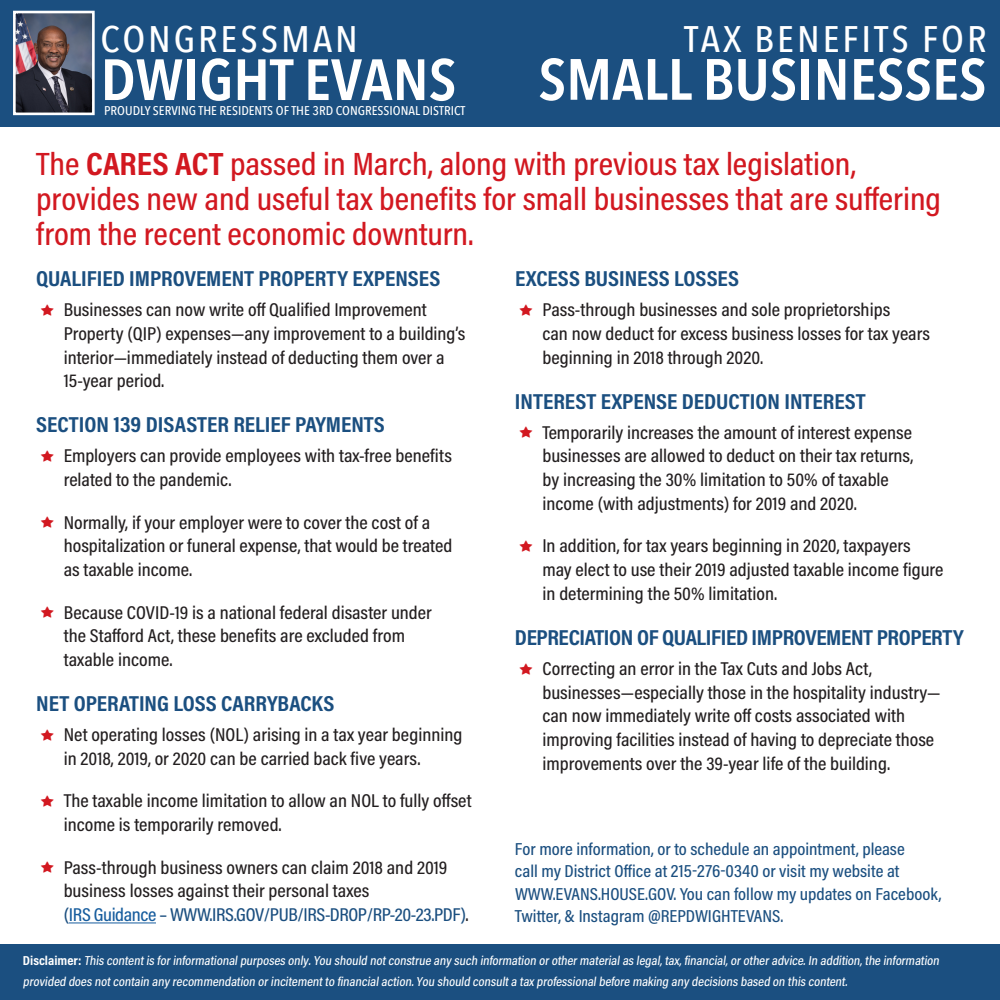
<style>
.page{position:relative;width:1000px;height:1000px;background:#fff}
.page>*{position:absolute;margin:0;border:0;box-sizing:border-box;transform-origin:0 0}
.t1{font:600 57.5px "Avenir Next Condensed";color:#fff;scale:1.07 1}
.t2{font:500 36.88px "Avenir Next Condensed";letter-spacing:.075em;color:#fff;scale:1.07 1}
.t3{font:500 32.5px/35px "Acumin Pro Cond";color:#d21820;scale:1.07 1}
.t4{font:700 21.88px "Acumin Pro Cond";letter-spacing:-.005em;color:#1b4f80;scale:1.07 1}
.t5{font:500 18.75px/23.8px "Acumin Pro Cond";color:#231f20;scale:1.07 1}
.t6{font:500 17.5px/22.5px "Acumin Pro Cond";color:#1b4f80;scale:1.07 1}
.t7{font:500 13.12px/21.2px "Acumin Pro Cond";color:#fff;scale:1.07 1}
.t8{font:500 12.62px "Avenir Next Condensed";color:#fff;scale:1.07 1}
.s1{font-weight:700}
.s2{color:#1b4f80}
.s3{color:#175d9e}
</style>
<div class="page">
<div style="left:0;top:0;width:1000px;height:126px;background:#1b4f80"></div>
<img style="left:17px;top:15px;width:74px;height:96px">
<div style="left:13px;top:11px;width:82px;height:104px;border:3px solid #fff"></div>
<div style="left:0;top:945px;width:1000px;height:55px;background:#1b4f80"></div>
<hr style="left:69px;top:922px;width:87px;height:1px;background:#175d9e">
<p class="t2" style="left:101px;top:17px;width:242px">CONGRESSMAN</p>
<p class="t1" style="left:101px;top:30px;width:334px">DWIGHT EVANS</p>
<p class="t8" style="left:104px;top:103px;width:339px">PROUDLY SERVING THE RESIDENTS OF THE 3RD CONGRESSIONAL DISTRICT</p>
<p class="t2" style="left:684px;top:17px;width:284px">TAX BENEFITS FOR</p>
<p class="t1" style="left:538px;top:30px;width:420px">SMALL BUSINESSES</p>
<p class="t3" style="left:36px;top:145px;width:847px">The <span class="s1">CARES ACT</span> passed in March, along with previous tax legislation, provides new and useful tax benefits for small businesses that are suffering from the recent economic downturn.</p>
<p class="t4" style="left:36px;top:264px;width:379px">QUALIFIED IMPROVEMENT PROPERTY EXPENSES</p>
<p class="t5" style="left:64px;top:297px;width:377px">Businesses can now write off Qualified Improvement Property (QIP) expenses—any improvement to a building’s interior—immediately instead of deducting them over a 15-year period.</p>
<p class="t4" style="left:36px;top:410px;width:327px">SECTION 139 DISASTER RELIEF PAYMENTS</p>
<p class="t5" style="left:64px;top:444px;width:364px">Employers can provide employees with tax-free benefits related to the pandemic.</p>
<p class="t5" style="left:64px;top:510px;width:365px">Normally, if your employer were to cover the cost of a hospitalization or funeral expense, that would be treated as taxable income.</p>
<p class="t5" style="left:64px;top:600px;width:345px">Because COVID-19 is a national federal disaster under the Stafford Act, these benefits are excluded from taxable income.</p>
<p class="t4" style="left:36px;top:689px;width:280px">NET OPERATING LOSS CARRYBACKS</p>
<p class="t5" style="left:64px;top:722px;width:374px">Net operating losses (NOL) arising in a tax year beginning in 2018, 2019, or 2020 can be carried back five years.</p>
<p class="t5" style="left:64px;top:789px;width:383px">The taxable income limitation to allow an NOL to fully offset income is temporarily removed.</p>
<p class="t5" style="left:64px;top:855px;width:380px">Pass-through business owners can claim 2018 and 2019 business losses against their personal taxes<br><span class="s2">(</span><span class="s3">IRS Guidance</span> <span class="s2">– WWW.IRS.GOV/PUB/IRS-DROP/RP-20-23.PDF)</span>.</p>
<p class="t4" style="left:515px;top:264px;width:211px">EXCESS BUSINESS LOSSES</p>
<p class="t5" style="left:542px;top:297px;width:364px">Pass-through businesses and sole proprietorships<br>can now deduct for excess business losses for tax years beginning in 2018 through 2020.</p>
<p class="t4" style="left:515px;top:387px;width:329px">INTEREST EXPENSE DEDUCTION INTEREST</p>
<p class="t5" style="left:542px;top:420px;width:348px">Temporarily increases the amount of interest expense businesses are allowed to deduct on their tax returns, by increasing the 30% limitation to 50% of taxable income (with adjustments) for 2019 and 2020.</p>
<p class="t5" style="left:542px;top:534px;width:376px">In addition, for tax years beginning in 2020, taxpayers may elect to use their 2019 adjusted taxable income figure in determining the 50% limitation.</p>
<p class="t4" style="left:515px;top:623px;width:421px">DEPRECIATION OF QUALIFIED IMPROVEMENT PROPERTY</p>
<p class="t5" style="left:542px;top:656px;width:374px">Correcting an error in the Tax Cuts and Jobs Act, businesses—especially those in the hospitality industry— can now immediately write off costs associated with improving facilities instead of having to depreciate those improvements over the 39-year life of the building.</p>
<p class="t6" style="left:515px;top:837px;width:400px">For more information, or to schedule an appointment, please<br>call my District Office at 215-276-0340 or visit my website at WWW.EVANS.HOUSE.GOV. You can follow my updates on Facebook, Twitter, &amp; Instagram @REPDWIGHTEVANS.</p>
<p class="t7" style="left:23px;top:949px;width:860px"><span class="s1">D i s c l a i m e r :</span> This contentis forinformationalpurposes only.You should notconstrue any such information orothermaterialas legal,tax,financial,orotheradvice.In addition,the information provided does notcontain any recommendation orincitementto financialaction.You should consulta tax professionalbefore making any decisions based on this content.</p>
</div>
